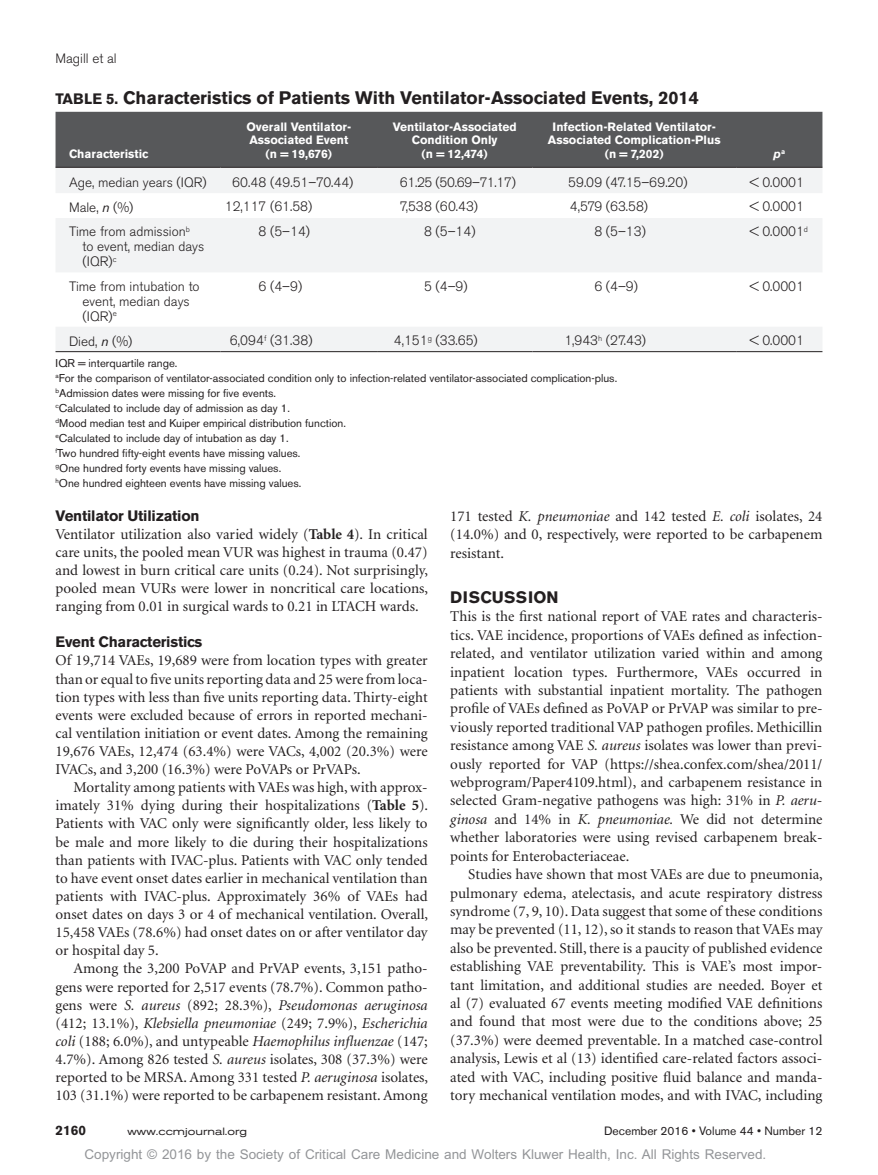
<style>
.page{position:relative;width:878px;height:1175px;background:#fff}
.page>*{position:absolute;margin:0;border:0;box-sizing:border-box;transform-origin:0 0}
.t1{font:700 18px "Akzidenz Grotesk BE";color:#231f20}
.t2{font:700 16.5px "Akzidenz Grotesk BE";letter-spacing:.02em;color:#231f20}
.t3{font:15px/18.5px "Minion";color:#231f20;text-align:justify}
.t4{font:700 15px "Akzidenz Grotesk BE";letter-spacing:-.015em;color:#231f20}
.t5{font:300 13.5px/15px "Akzidenz Grotesk BE";color:#231f20}
.t6{font:13.5px "Arial MT Std";color:#939598}
.t7{font:300 13.5px "Akzidenz Grotesk BE";letter-spacing:-.02em;color:#231f20}
.t8{font:700 13.5px "Akzidenz Grotesk BE";color:#231f20}
.t9{font:700 12px/13.5px "Akzidenz Grotesk BE";color:#fff;text-align:center}
.t10{font:12px "Akzidenz Grotesk BE";color:#231f20}
.t11{font:italic 700 12px "Akzidenz Grotesk BE";color:#fff}
.t12{font:11.25px/15px "Akzidenz Grotesk BE";color:#231f20}
.t13{font:expanded 10.5px "Akzidenz Grotesk BE";color:#231f20}
.s1{font-size:15px}
.s2{font-weight:400;font-style:italic}
.s3{font-weight:700}
.s4{font-style:italic}
</style>
<div class="page">
<div style="left:56px;top:112px;width:766px;height:55px;background:#57585a"></div>
<svg style="left:56px;top:168px;width:766px;height:183px;fill:#f2f3f4"></svg>
<hr style="left:56px;top:167px;width:164px;height:1px;background:#231f20">
<hr style="left:220px;top:167px;width:157px;height:1px;background:#231f20">
<hr style="left:377px;top:167px;width:155px;height:1px;background:#231f20">
<hr style="left:532px;top:167px;width:204px;height:1px;background:#231f20">
<hr style="left:736px;top:167px;width:86px;height:1px;background:#231f20">
<hr style="left:56px;top:351px;width:164px;height:1px;background:#231f20">
<hr style="left:220px;top:351px;width:157px;height:1px;background:#231f20">
<hr style="left:377px;top:351px;width:155px;height:1px;background:#231f20">
<hr style="left:532px;top:351px;width:204px;height:1px;background:#231f20">
<hr style="left:736px;top:351px;width:86px;height:1px;background:#231f20">
<p class="t5" style="left:56px;top:51px;width:63px">Magill et al</p>
<p class="t1" style="left:56px;top:87px;width:644px"><span class="s1">Table 5.</span> Characteristics of Patients With Ventilator-Associated Events, 2014</p>
<p class="t9" style="left:69px;top:147px;width:81px">Characteristic</p>
<p class="t9" style="left:246px;top:120px;width:106px">Overall Ventilator-<br>Associated Event (n = 19,676)</p>
<p class="t9" style="left:392px;top:120px;width:125px">Ventilator-Associated<br>Condition Only<br>(n = 12,474)</p>
<p class="t9" style="left:548px;top:120px;width:174px">Infection-Related Ventilator-<br>Associated Complication-Plus (n = 7,202)</p>
<p class="t11" style="left:773px;top:146px;width:13px">p<sup>a</sup></p>
<p class="t5" style="left:69px;top:175px;width:139px">Age, median years (IQR)</p>
<p class="t5" style="left:232px;top:175px;width:123px">60.48 (49.51–70.44)</p>
<p class="t7" style="left:400px;top:175px;width:118px">61.25 (50.69–71.17)</p>
<p class="t5" style="left:568px;top:175px;width:121px">59.09 (47.15–69.20)</p>
<p class="t5" style="left:749px;top:175px;width:56px">&lt; 0.0001</p>
<p class="t5" style="left:69px;top:200px;width:66px">Male, <span class="s2">n</span> (%)</p>
<p class="t5" style="left:225px;top:199px;width:89px">12,117 (61.58)</p>
<p class="t5" style="left:400px;top:199px;width:80px">7,538 (60.43)</p>
<p class="t5" style="left:570px;top:199px;width:80px">4,579 (63.58)</p>
<p class="t5" style="left:749px;top:199px;width:56px">&lt; 0.0001</p>
<p class="t5" style="left:82px;top:224px;width:123px;text-indent:-13px">Time from admission<sup>b<br></sup>to event, median days (IQR)<sup>c</sup></p>
<p class="t5" style="left:258px;top:224px;width:53px">8 (5–14)</p>
<p class="t5" style="left:424px;top:224px;width:53px">8 (5–14)</p>
<p class="t5" style="left:594px;top:224px;width:53px">8 (5–13)</p>
<p class="t5" style="left:749px;top:224px;width:60px">&lt; 0.0001<sup>d</sup></p>
<p class="t5" style="left:82px;top:279px;width:119px;text-indent:-14px">Time from intubation to event, median days (IQR)<sup>e</sup></p>
<p class="t5" style="left:258px;top:279px;width:45px">6 (4–9)</p>
<p class="t5" style="left:424px;top:279px;width:45px">5 (4–9)</p>
<p class="t5" style="left:594px;top:279px;width:45px">6 (4–9)</p>
<p class="t5" style="left:749px;top:279px;width:56px">&lt; 0.0001</p>
<p class="t5" style="left:69px;top:334px;width:65px">Died, <span class="s2">n</span> (%)</p>
<p class="t5" style="left:230px;top:333px;width:84px">6,094<sup>f</sup> (31.38)</p>
<p class="t5" style="left:394px;top:333px;width:85px">4,151<sup>g</sup> (33.65)</p>
<p class="t5" style="left:564px;top:333px;width:83px">1,943<sup>h</sup> (27.43)</p>
<p class="t5" style="left:749px;top:333px;width:56px">&lt; 0.0001</p>
<p class="t12" style="left:55px;top:355px;width:563px">IQR = interquartile range.<br><sup>a</sup>For the comparison of ventilator-associated condition only to infection-related ventilator-associated complication-plus. <sup>b</sup>Admission dates were missing for five events.<br><sup>c</sup>Calculated to include day of admission as day 1.<br><sup>d</sup>Mood median test and Kuiper empirical distribution function.<br><sup>e</sup>Calculated to include day of intubation as day 1.<br><sup>f</sup>Two hundred fifty-eight events have missing values.<br><sup>g</sup>One hundred forty events have missing values.<br><sup>h</sup>One hundred eighteen events have missing values.</p>
<p class="t4" style="left:56px;top:507px;width:146px">Ventilator Utilization</p>
<p class="t3" style="left:56px;top:525px;width:374px">Ventilator utilization also varied widely (<span class="s3">Table 4</span>). In critical care units, the pooled mean VUR was highest in trauma (0.47) and lowest in burn critical care units (0.24). Not surprisingly, pooled mean VURs were lower in noncritical care locations, ranging from 0.01 in surgical wards to 0.21 in LTACH wards.</p>
<p class="t4" style="left:56px;top:633px;width:148px">Event Characteristics</p>
<p class="t3" style="left:56px;top:652px;width:374px">Of 19,714 VAEs, 19,689 were from location types with greater than or equal to five units reporting data and 25 were from loca&shy;tion types with less than five units reporting data. Thirty-eight events were excluded because of errors in reported mechani&shy;cal ventilation initiation or event dates. Among the remaining 19,676 VAEs, 12,474 (63.4%) were VACs, 4,002 (20.3%) were IVACs, and 3,200 (16.3%) were PoVAPs or PrVAPs.</p>
<p class="t3" style="left:56px;top:779px;width:374px;text-indent:18px">Mortality among patients with VAEs was high, with approx&shy;imately 31% dying during their hospitalizations (<span class="s3">Table 5</span>).<br>Patients with VAC only were significantly older, less likely to be male and more likely to die during their hospitalizations than patients with IVAC-plus. Patients with VAC only tended to have event onset dates earlier in mechanical ventilation than patients with IVAC-plus. Approximately 36% of VAEs had onset dates on days 3 or 4 of mechanical ventilation. Overall, 15,458 VAEs (78.6%) had onset dates on or after ventilator day or hospital day 5.</p>
<p class="t3" style="left:56px;top:960px;width:374px;text-indent:18px">Among the 3,200 PoVAP and PrVAP events, 3,151 patho&shy;gens were reported for 2,517 events (78.7%). Common patho&shy;gens were <span class="s4">S. aureus</span> (892; 28.3%), <span class="s4">Pseudomonas aeruginosa </span>(412; 13.1%), <span class="s4">Klebsiella pneumoniae</span> (249; 7.9%), <span class="s4">Escherichia coli</span> (188; 6.0%), and untypeable <span class="s4">Haemophilus influenzae</span> (147; 4.7%). Among 826 tested <span class="s4">S. aureus</span> isolates, 308 (37.3%) were reported to be MRSA. Among 331 tested <span class="s4">P. aeruginosa</span> isolates, 103 (31.1%) were reported to be carbapenem resistant. Among</p>
<p class="t3" style="left:450px;top:507px;width:374px">171 tested <span class="s4">K. pneumoniae</span> and 142 tested <span class="s4">E. coli</span> isolates, 24 (14.0%) and 0, respectively, were reported to be carbapenem resistant.</p>
<p class="t2" style="left:450px;top:587px;width:110px">DISCUSSION</p>
<p class="t3" style="left:450px;top:608px;width:374px">This is the first national report of VAE rates and characteris&shy;tics. VAE incidence, proportions of VAEs defined as infection&shy;related, and ventilator utilization varied within and among inpatient location types. Furthermore, VAEs occurred in patients with substantial inpatient mortality. The pathogen profile of VAEs defined as PoVAP or PrVAP was similar to pre&shy;viously reported traditional VAP pathogen profiles. Methicillin resistance among VAE <span class="s4">S. aureus</span> isolates was lower than previ&shy;ously reported for VAP (https://shea.confex.com/shea/2011/ webprogram/Paper4109.html), and carbapenem resistance in selected Gram-negative pathogens was high: 31% in <span class="s4">P. aeru&shy;ginosa</span> and 14% in <span class="s4">K. pneumoniae.</span> We did not determine whether laboratories were using revised carbapenem break&shy;points for Enterobacteriaceae.</p>
<p class="t3" style="left:450px;top:865px;width:374px;text-indent:18px">Studies have shown that most VAEs are due to pneumonia, pulmonary edema, atelectasis, and acute respiratory distress syndrome (7, 9, 10). Data suggest that some of these conditions may be prevented (11, 12), so it stands to reason that VAEs may also be prevented. Still, there is a paucity of published evidence establishing VAE preventability. This is VAE’s most impor&shy;tant limitation, and additional studies are needed. Boyer et al (7) evaluated 67 events meeting modified VAE definitions and found that most were due to the conditions above; 25 (37.3%) were deemed preventable. In a matched case-control analysis, Lewis et al (13) identified care-related factors associ&shy;ated with VAC, including positive fluid balance and manda&shy;tory mechanical ventilation modes, and with IVAC, including</p>
<p class="t8" style="left:56px;top:1122px;width:32px">2160</p>
<p class="t13" style="left:128px;top:1125px;width:121px">www.ccmjournal.org</p>
<p class="t10" style="left:604px;top:1123px;width:220px">December 2016 • Volume 44 • Number 12</p>
<p class="t6" style="left:84px;top:1146px;width:683px">Copyright © 2016 by the Society of Critical Care Medicine and Wolters Kluwer Health, Inc. All Rights Reserved.</p>
</div>
